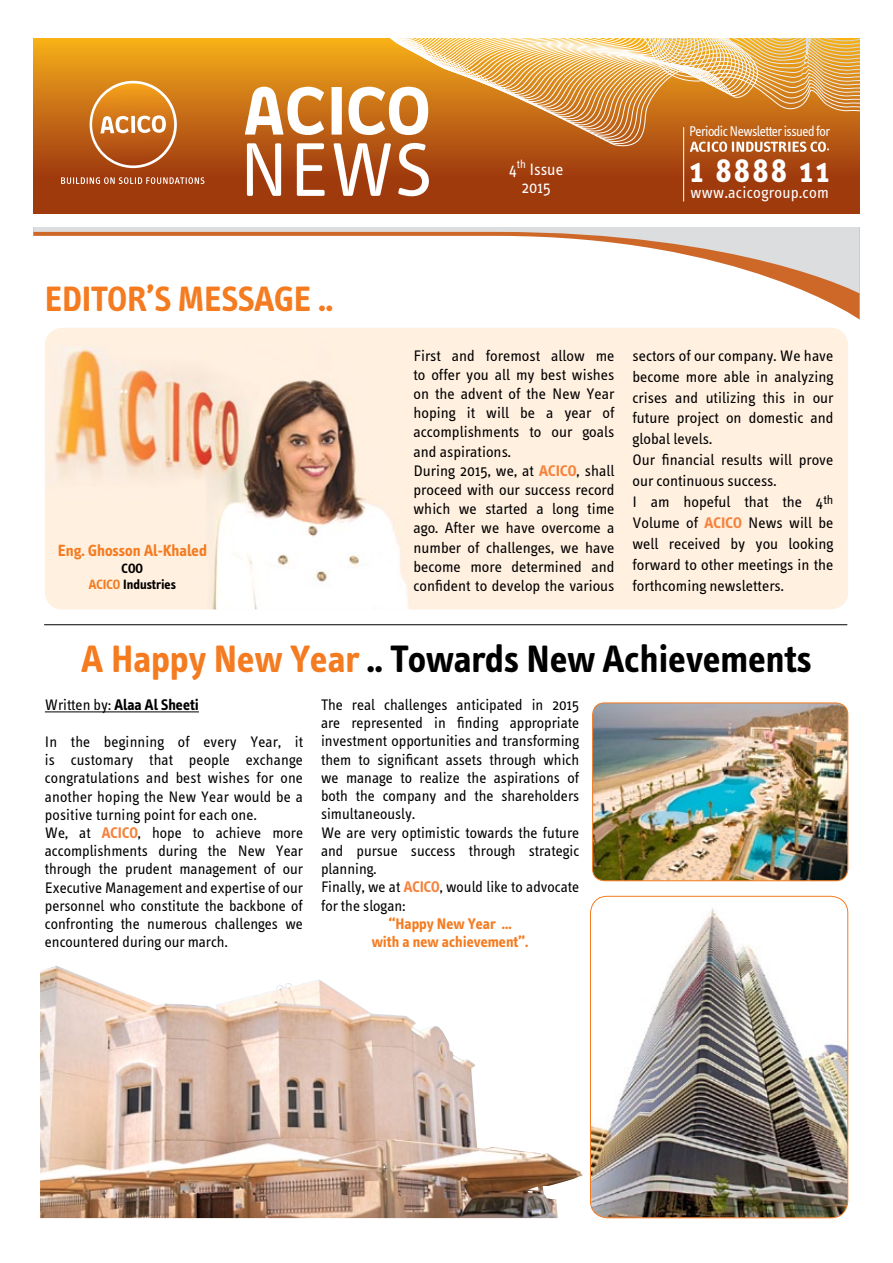
<style>
.page{position:relative;width:893px;height:1263px;background:#fff}
.page>*{position:absolute;margin:0;border:0;box-sizing:border-box;transform-origin:0 0}
.t1{font:78.45px "Info Text";color:#fff}
.t2{font:700 39px "Info Text";color:#000}
.t3{font:700 36px "Info Text";color:#f47b20}
.t4{font:700 34.2px "Info Text";letter-spacing:.08em;color:#fff}
.t5{font:17.1px/17.9px "Info Text";color:#fff;text-align:center}
.t6{font:16.8px "Info Text";letter-spacing:.02em;color:#fff}
.t7{font:700 16.5px "Info Text";color:#f47b20}
.t8{font:15.75px/19.2px "Info Text";color:#000}
.t9{font:700 15.75px/18.3px "Info Text";color:#f47b20;text-align:center}
.t10{font:700 15.75px "Info Text";color:#000}
.t11{font:14.55px "Info Text";letter-spacing:-.04em;color:#fff;scale:.95 1}
.t12{font:700 13.8px/16.5px "Info Text";color:#000;text-align:center}
.s1{color:#f47b20}
.s2{font-weight:700;color:#f5833c}
.s3{font-weight:400}
</style>
<div class="page">
<svg style="left:809px;top:293px;width:51px;height:27px"></svg>
<svg style="left:33px;top:227px;width:827px;height:66px"></svg>
<svg style="left:33px;top:39px;width:827px;height:175px;background:#b05010"></svg>
<hr style="left:683px;top:127px;width:1px;height:74px;background:#fff">
<svg style="left:90px;top:81px;width:87px;height:87px"></svg>
<svg style="left:92px;top:83px;width:82px;height:83px;background:#d1833b"></svg>
<svg style="left:61px;top:177px;width:143px;height:7px"></svg>
<svg style="left:245px;top:39px;width:615px;height:113px;background:#da984c"></svg>
<hr style="left:44px;top:624px;width:803px;height:1px;background:#000">
<img style="left:593px;top:703px;width:255px;height:178px">
<div style="left:592px;top:703px;width:256px;height:178px;border:1px solid #f47b20;border-radius:12px"></div>
<img style="left:590px;top:896px;width:258px;height:322px">
<div style="left:590px;top:896px;width:258px;height:322px;border:1px solid #f47b20;border-radius:17px"></div>
<img style="left:40px;top:966px;width:542px;height:252px">
<hr style="left:45px;top:712px;width:154px;height:1px;background:#000">
<img style="left:45px;top:328px;width:803px;height:281px">
<h1 class="t1" style="left:239px;top:126px;width:195px">NEWS</h1>
<h3 class="t3" style="left:45px;top:278px;width:230px">Editor’s Message</h3>
<h3 class="t3" style="left:319px;top:278px;width:16px">..</h3>
<p class="t5" style="left:509px;top:161px;width:56px">4<sup>th</sup> Issue<br>2015</p>
<p class="t11" style="left:689px;top:123px;width:150px">Periodic Newsletter issued for</p>
<h3 class="t4" style="left:690px;top:151px;width:141px">1 8888 11</h3>
<p class="t6" style="left:691px;top:183px;width:140px">www.acicogroup.com</p>
<p class="t7" style="left:58px;top:541px;width:151px">Eng. Ghosson Al-Khaled</p>
<p class="t12" style="left:89px;top:560px;width:89px">COO<br><span class="s1">ACICO</span> Industries</p>
<p class="t8" style="left:414px;top:346px;width:202px">First and foremost allow me to offer you all my best wishes on the advent of the New Year hoping it will be a year of accomplishments to our goals and aspirations.<br>During 2015, we, at <span class="s2">ACICO</span>, shall proceed with our success record which we started a long time ago. After we have overcome a number of challenges, we have become more determined and confident to develop the various</p>
<p class="t8" style="left:632px;top:345px;width:202px;line-height:21px">sectors of our company. We have become more able in analyzing crises and utilizing this in our future project on domestic and global levels.<br>Our financial results will prove our continuous success.<br>I am hopeful that the 4<sup>th<br></sup>Volume of <span class="s2">ACICO</span> News will be well received by you looking forward to other meetings in the forthcoming newsletters.</p>
<h2 class="t2" style="left:82px;top:637px;width:731px"><span class="s1">A Happy New Year</span> .. Towards New Achievements</h2>
<p class="t10" style="left:45px;top:695px;width:156px"><span class="s3">Written by:</span> Alaa Al Sheeti</p>
<p class="t8" style="left:45px;top:733px;width:260px;line-height:18.1px">In the beginning of every Year, it is customary that people exchange congratulations and best wishes for one another hoping the New Year would be a positive turning point for each one.<br>We, at <span class="s2">ACICO</span>, hope to achieve more accomplishments during the New Year through the prudent management of our Executive Management and expertise of our personnel who constitute the backbone of confronting the numerous challenges we encountered during our march.</p>
<p class="t8" style="left:321px;top:695px;width:260px;line-height:18.3px">The real challenges anticipated in 2015 are represented in finding appropriate investment opportunities and transforming them to significant assets through which we manage to realize the aspirations of both the company and the shareholders simultaneously.<br>We are very optimistic towards the future and pursue success through strategic planning.<br>Finally, we at <span class="s2">ACICO</span>, would like to advocate for the slogan:</p>
<p class="t9" style="left:372px;top:914px;width:158px">“Happy New Year ...<br>with a new achievement”.</p>
</div>
